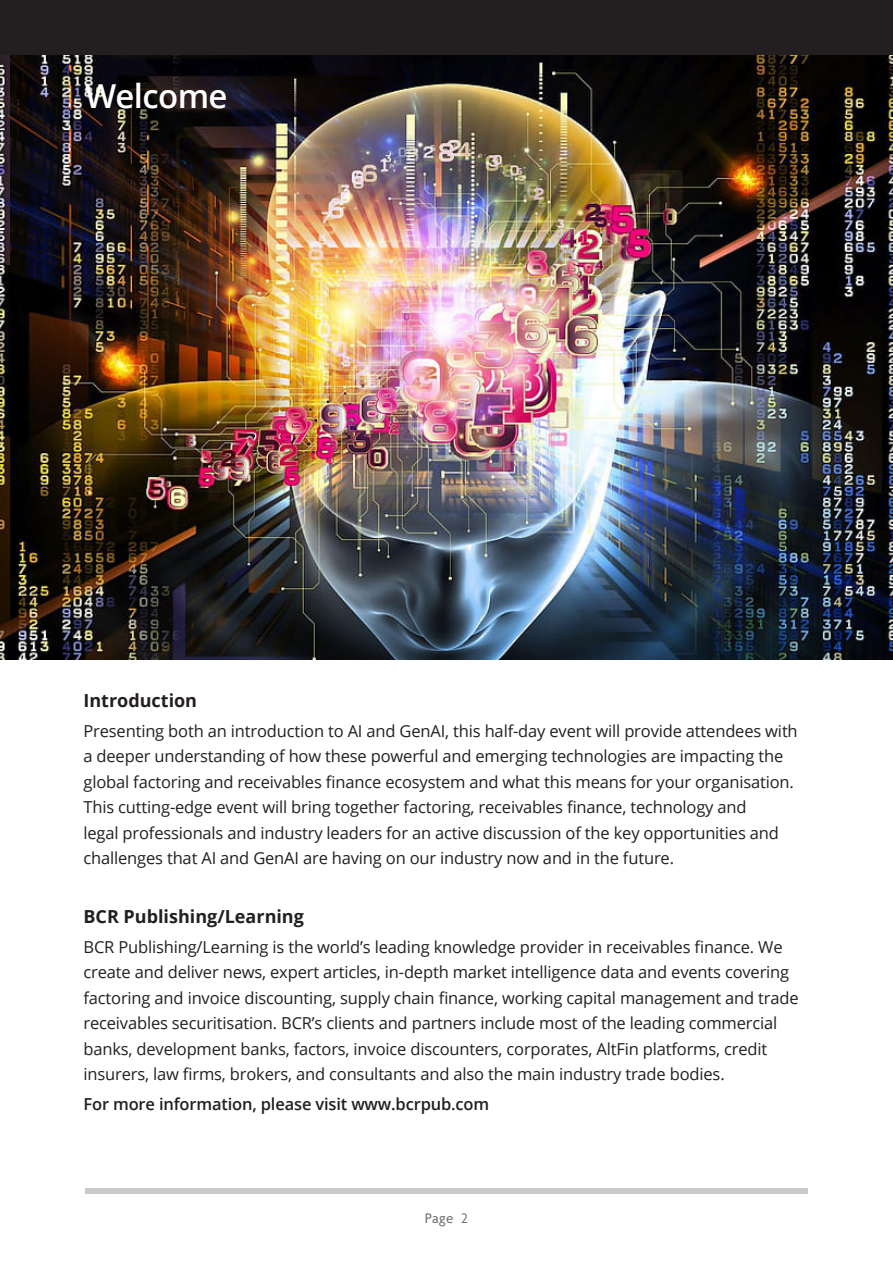
<style>
.page{position:relative;width:893px;height:1263px;background:#fff}
.page>*{position:absolute;margin:0;border:0;box-sizing:border-box;transform-origin:0 0}
.agendaspeaker{font:600 33px "Open Sans";letter-spacing:-.02em;color:#fff}
.general_heading{font:700 18px "Open Sans";color:#231f20}
.t1{font:16.5px/25.5px "Open Sans";letter-spacing:-.01em;color:#231f20}
.t2{font:600 16.5px "Open Sans";letter-spacing:-.01em;color:#231f20}
.t3{font:15px "Agenda";color:#6c6d70}
</style>
<div class="page">
<div style="left:85px;top:1188px;width:723px;height:6px;background:#c8c9c9"></div>
<div style="left:0;top:0;width:893px;height:659px;background:#231f20"></div>
<img style="left:0;top:55px;width:893px;height:604px">
<p class="agendaspeaker" style="left:85px;top:73px;width:144px">Welcome</p>
<p class="general_heading" style="left:83px;top:688px;width:115px">Introduction</p>
<p class="t1" style="left:83px;top:717px;width:716px">Presenting both an introduction to AI and GenAI, this half-day event will provide attendees with a deeper understanding of how these powerful and emerging technologies are impacting the global factoring and receivables finance ecosystem and what this means for your organisation.<br>This cutting-edge event will bring together factoring, receivables finance, technology and<br>legal professionals and industry leaders for an active discussion of the key opportunities and challenges that AI and GenAI are having on our industry now and in the future.</p>
<p class="general_heading" style="left:83px;top:904px;width:222px">BCR Publishing/Learning</p>
<p class="t1" style="left:83px;top:934px;width:717px">BCR Publishing/Learning is the world’s leading knowledge provider in receivables finance. We create and deliver news, expert articles, in-depth market intelligence data and events covering factoring and invoice discounting, supply chain finance, working capital management and trade receivables securitisation. BCR’s clients and partners include most of the leading commercial banks, development banks, factors, invoice discounters, corporates, AltFin platforms, credit insurers, law firms, brokers, and consultants and also the main industry trade bodies.</p>
<p class="t2" style="left:83px;top:1093px;width:407px">For more information, please visit www.bcrpub.com</p>
<p class="t3" style="left:425px;top:1210px;width:45px">Page 2</p>
</div>
